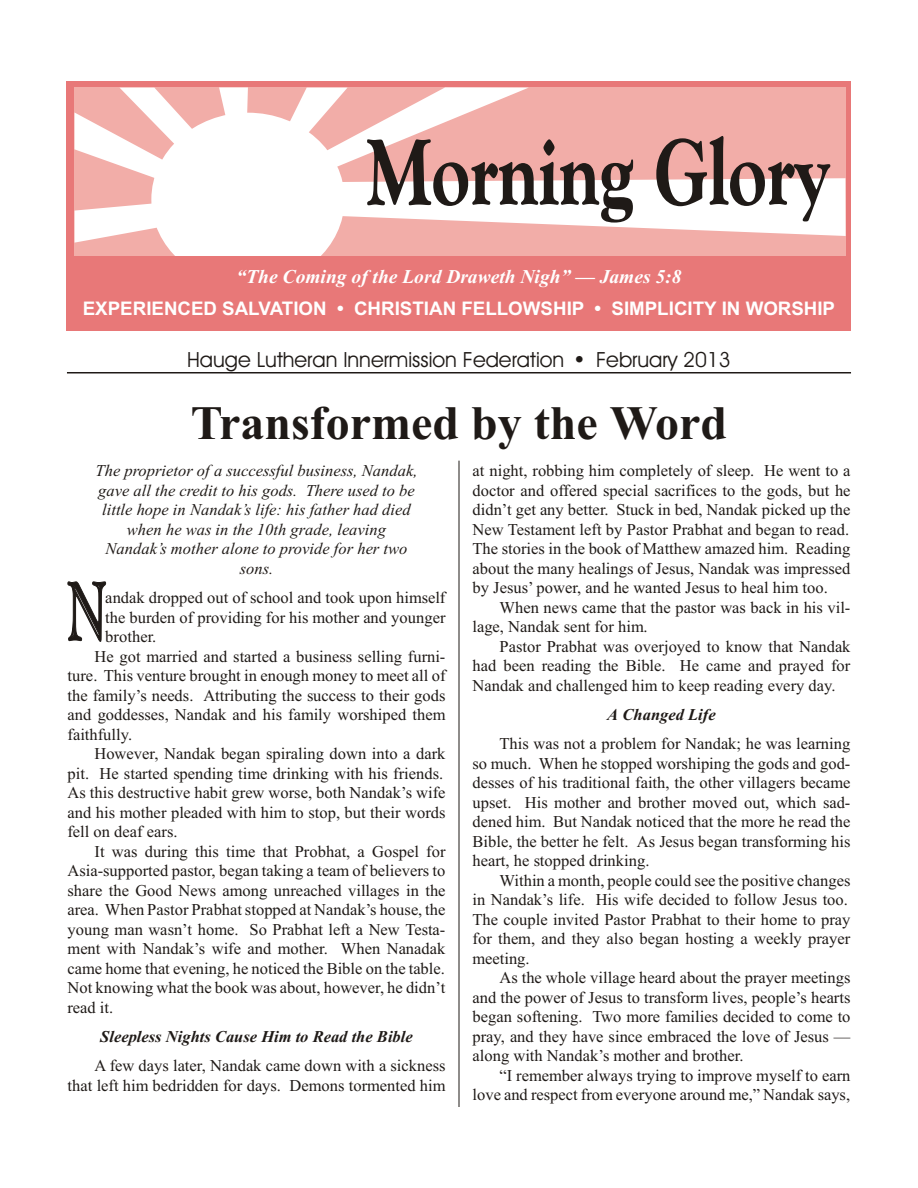
<style>
.page{position:relative;width:918px;height:1188px;background:#fff}
.page>*{position:absolute;margin:0;border:0;box-sizing:border-box;transform-origin:0 0}
.t1{font:700 48px "Times New Roman";color:#1f1a17}
.t2{font:21px "Avant Garde Bk BT";color:#1f1a17}
.t3{font:italic 700 19.5px "Times New Roman";color:#fff}
.t4{font:700 18.75px "Arial";color:#fff}
.t5{font:16.5px/19.5px "Times New Roman";letter-spacing:.005em;color:#1f1a17;text-align:justify}
.t6{font:italic 16.5px/19.5px "Times New Roman";letter-spacing:.005em;color:#1f1a17;text-align:center}
.t7{font:italic 700 16.5px "Times New Roman";color:#1f1a17}
</style>
<div class="page">
<hr style="left:459px;top:461px;width:1px;height:646px;background:#1f1a17">
<hr style="left:67px;top:372px;width:784px;height:1px;background:#1f1a17">
<div style="left:67px;top:81px;width:784px;height:175px;background:#e87878"></div>
<div style="left:75px;top:87px;width:771px;height:169px;background:#f2ada8"></div>
<div style="left:151px;top:113px;width:194px;height:173px;background:#fff;border-radius:50%"></div>
<div style="left:67px;top:256px;width:784px;height:75px;background:#e87878"></div>
<svg style="left:219px;top:87px;width:29px;height:30px"></svg>
<svg style="left:75px;top:88px;width:129px;height:97px"></svg>
<svg style="left:75px;top:202px;width:90px;height:41px"></svg>
<svg style="left:282px;top:87px;width:564px;height:149px"></svg>
<svg style="left:68px;top:582px;width:38px;height:60px"></svg>
<p class="t3" style="left:236px;top:270px;width:447px">“The Com ing of the Lord Draweth Nigh” — James 5:8</p>
<p class="t4" style="left:83px;top:302px;width:754px">EXPERIENCED SALVATION • CHRISTIAN FELLOWSHIP • SIMPLICITY IN WORSHIP</p>
<p class="t2" style="left:187px;top:351px;width:379px">Hauge Lutheran Innermission Federation</p>
<p class="t2" style="left:596px;top:351px;width:136px">February 2013</p>
<h1 class="t1" style="left:191px;top:406px;width:538px">Transformed by the Word</h1>
<p class="t6" style="left:96px;top:463px;width:323px">The pro pri etor of a success ful business, Nandak, gave all the credit to his gods. There used to be lit tle hope in Nandak’s life: his fa ther had died when he was in the 10th grade, leav ing Nandak’s mother alone to pro vide for her two sons.</p>
<p class="t5" style="left:105px;top:590px;width:342px">andak dropped out of school and took upon himself</p>
<p class="t5" style="left:105px;top:609px;width:342px">the bur den of pro vid ing for his mother and youn ger</p>
<p class="t5" style="left:105px;top:629px;width:53px">brother.</p>
<p class="t5" style="left:94px;top:648px;width:352px">He got mar ried and started a busi ness sell ing fur ni -</p>
<p class="t5" style="left:68px;top:668px;width:380px">ture. This ven ture brought in enough money to meet all of</p>
<p class="t5" style="left:68px;top:687px;width:380px">the family’s needs. Attrib ut ing the suc cess to their gods</p>
<p class="t5" style="left:68px;top:707px;width:380px">and god desses, Nandak and his family wor shiped them</p>
<p class="t5" style="left:68px;top:726px;width:66px">faithfully.</p>
<p class="t5" style="left:94px;top:746px;width:352px">How ever, Nandak be gan spiral ing down into a dark</p>
<p class="t5" style="left:68px;top:765px;width:377px">pit. He started spend ing time drink ing with his friends.</p>
<p class="t5" style="left:68px;top:785px;width:379px">As this destructive habit grew worse, both Nandak’s wife</p>
<p class="t5" style="left:68px;top:804px;width:380px">and his mother pleaded with him to stop, but their words</p>
<p class="t5" style="left:68px;top:824px;width:112px">fell on deaf ears.</p>
<p class="t5" style="left:94px;top:843px;width:353px">It was dur ing this time that Probhat, a Gospel for</p>
<p class="t5" style="left:68px;top:863px;width:379px">Asia-sup ported pas tor, be gan tak ing a team of be liev ers to</p>
<p class="t5" style="left:68px;top:882px;width:380px">share the Good News among unreached vil lages in the</p>
<p class="t5" style="left:68px;top:902px;width:380px">area. When Pas tor Prabhat stopped at Nandak’s house, the</p>
<p class="t5" style="left:68px;top:921px;width:379px">young man was n’t home. So Prabhat left a New Tes ta -</p>
<p class="t5" style="left:68px;top:941px;width:379px">ment with Nandak’s wife and mother. When Nanadak</p>
<p class="t5" style="left:68px;top:960px;width:379px">came home that evening, he no ticed the Bi ble on the ta ble.</p>
<p class="t5" style="left:68px;top:980px;width:379px">Not know ing what the book was about, how ever, he didn’t</p>
<p class="t5" style="left:68px;top:999px;width:47px">read it.</p>
<p class="t7" style="left:100px;top:1031px;width:314px">Sleep less Nights Cause Him to Read the Bi ble</p>
<p class="t5" style="left:68px;top:1058px;width:380px;text-align:right">A few days later, Nandak came down with a sick ness that left him bed rid den for days. De mons tor mented him</p>
<p class="t5" style="left:472px;top:463px;width:380px">at night, rob bing him completely of sleep. He went to a doc tor and offered spe cial sac ri fices to the gods, but he did n’t get any better. Stuck in bed, Nandak picked up the New Tes ta ment left by Pas tor Prabhat and be gan to read.<br>The sto ries in the book of Mat thew amazed him. Read ing about the many heal ings of Je sus, Nandak was im pressed by Je sus’ power, and he wanted Jesus to heal him too.</p>
<p class="t5" style="left:472px;top:599px;width:379px;text-indent:27px">When news came that the pas tor was back in his vil - lage, Nandak sent for him.</p>
<p class="t5" style="left:472px;top:638px;width:379px;text-indent:27px">Pas tor Prabhat was over joyed to know that Nandak had been reading the Bible. He came and prayed for Nandak and chal lenged him to keep read ing ev ery day.</p>
<p class="t7" style="left:607px;top:709px;width:110px">A Changed Life</p>
<p class="t5" style="left:472px;top:736px;width:380px;text-indent:27px">This was not a prob lem for Nandak; he was learn ing so much. When he stopped worship ing the gods and god - desses of his tra di tional faith, the other vil lag ers be came up set. His mother and brother moved out, which sad - dened him. But Nandak no ticed that the more he read the Bi ble, the better he felt. As Je sus began trans forming his heart, he stopped drinking.</p>
<p class="t5" style="left:472px;top:872px;width:380px;text-align:left;text-indent:27px">Within a month, peo ple could see the pos i tive changes in Nandak’s life. His wife de cided to fol low Je sus too.<br>The cou ple in vited Pas tor Prabhat to their home to pray for them, and they also be gan hosting a weekly prayer meeting.</p>
<p class="t5" style="left:472px;top:970px;width:380px;text-indent:27px">As the whole vil lage heard about the prayer meetings and the power of Jesus to transform lives, peo ple’s hearts be gan soft en ing. Two more fami lies de cided to come to pray, and they have since em braced the love of Je sus — along with Nandak’s mother and brother.</p>
<p class="t5" style="left:472px;top:1067px;width:379px;text-align:right">“I re member al ways trying to im prove my self to earn love and re spect from ev ery one around me,” Nandak says,</p>
</div>
